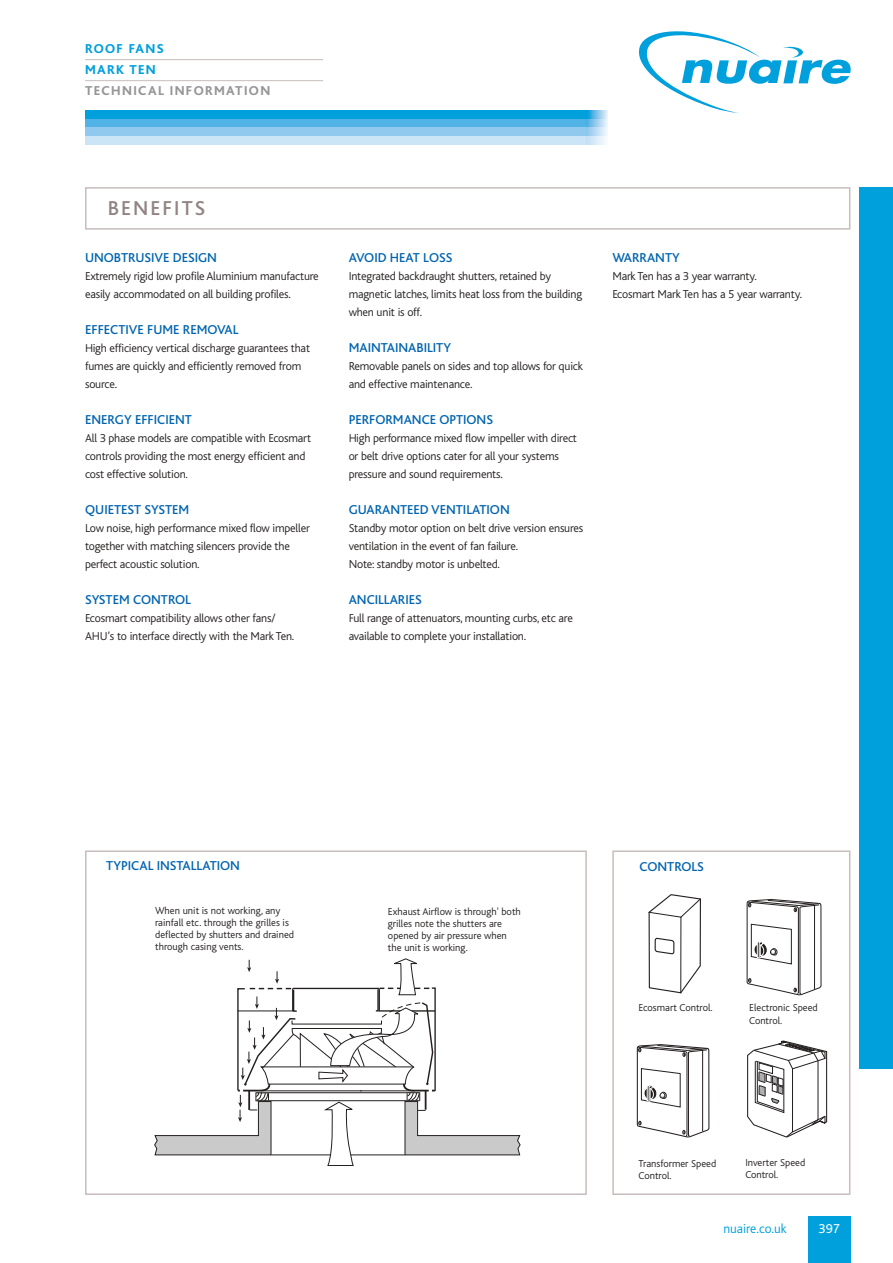
<style>
.page{position:relative;width:893px;height:1263px;background:#fff}
.page>*{position:absolute;margin:0;border:0;box-sizing:border-box;transform-origin:0 0}
.t1{font:500 21px "Bliss";letter-spacing:.1em;color:#918482}
.t2{font:500 13.5px "Bliss";color:#0064b0}
.t3{font:800 13.5px "Bliss";letter-spacing:.1em;color:#969698}
.t4{font:800 13.5px/21px "Bliss";letter-spacing:.1em;color:#00a0dd}
.t5{font:300 13.5px "Bliss";color:#00a0dd}
.t6{font:13.5px "Bliss";color:#fff}
.t7{font:300 12px/18px "Bliss";letter-spacing:-.015em;color:#241f1f}
.t8{font:300 10.5px/12px "Bliss";color:#241f1f}
</style>
<div class="page">
<svg style="left:639px;top:31px;width:212px;height:82px"></svg>
<div style="left:808px;top:1216px;width:42px;height:47px;background:#00a0dd"></div>
<div style="left:85px;top:111px;width:527px;height:8px;background:#00a0dd"></div>
<div style="left:85px;top:119px;width:527px;height:9px;background:#50b2e5"></div>
<div style="left:85px;top:128px;width:527px;height:8px;background:#91c8ed"></div>
<div style="left:85px;top:136px;width:527px;height:9px;background:#cbe4f6"></div>
<hr style="left:85px;top:59px;width:238px;height:1px;background:#c9bcbc">
<hr style="left:85px;top:80px;width:238px;height:1px;background:#c9bcbc">
<img style="left:587px;top:111px;width:21px;height:34px">
<hr style="left:608px;top:111px;width:4px;height:34px;background:#fff">
<div style="left:859px;top:187px;width:34px;height:882px;background:#00a0dd"></div>
<div style="left:85px;top:187px;width:765px;height:43px;border:2px solid #c9bcbc"></div>
<svg style="left:154px;top:958px;width:367px;height:208px"></svg>
<div style="left:85px;top:850px;width:502px;height:345px;border:2px solid #c9bcbc"></div>
<div style="left:612px;top:850px;width:238px;height:345px;border:2px solid #c9bcbc"></div>
<svg style="left:636px;top:1044px;width:74px;height:94px"></svg>
<svg style="left:747px;top:1040px;width:80px;height:98px"></svg>
<svg style="left:648px;top:894px;width:174px;height:102px"></svg>
<p class="t4" style="left:85px;top:40px;width:80px">ROOF FANS<br>MARK TEN</p>
<p class="t3" style="left:85px;top:86px;width:187px">TECHNICAL INFORMATION</p>
<h1 class="t1" style="left:108px;top:201px;width:99px">BENEFITS</h1>
<p class="t2" style="left:85px;top:253px;width:134px">UNOBTRUSIVE DESIGN</p>
<p class="t7" style="left:85px;top:268px;width:235px">Extremely rigid low profile Aluminium manufacture easily accommodated on all building profiles.</p>
<p class="t2" style="left:85px;top:325px;width:155px">EFFECTIVE FUME REMOVAL</p>
<p class="t7" style="left:85px;top:340px;width:227px">High efficiency vertical discharge guarantees that fumes are quickly and efficiently removed from source.</p>
<p class="t2" style="left:85px;top:415px;width:108px">ENERGY EFFICIENT</p>
<p class="t7" style="left:85px;top:430px;width:228px">All 3 phase models are compatible with Ecosmart controls providing the most energy efficient and cost effective solution.</p>
<p class="t2" style="left:85px;top:505px;width:106px">QUIETEST SYSTEM</p>
<p class="t7" style="left:85px;top:520px;width:226px">Low noise, high performance mixed flow impeller together with matching silencers provide the perfect acoustic solution.</p>
<p class="t2" style="left:85px;top:595px;width:107px">SYSTEM CONTROL</p>
<p class="t7" style="left:85px;top:610px;width:211px">Ecosmart compatibility allows other fans/<br>AHU’s to interface directly with the Mark Ten.</p>
<p class="t2" style="left:349px;top:253px;width:105px">AVOID HEAT LOSS</p>
<p class="t7" style="left:349px;top:268px;width:235px">Integrated backdraught shutters, retained by magnetic latches, limits heat loss from the building when unit is off.</p>
<p class="t2" style="left:349px;top:343px;width:104px">MAINTAINABILITY</p>
<p class="t7" style="left:349px;top:358px;width:236px">Removable panels on sides and top allows for quick and effective maintenance.</p>
<p class="t2" style="left:349px;top:415px;width:146px">PERFORMANCE OPTIONS</p>
<p class="t7" style="left:349px;top:430px;width:230px">High performance mixed flow impeller with direct or belt drive options cater for all your systems pressure and sound requirements.</p>
<p class="t2" style="left:349px;top:505px;width:163px">GUARANTEED VENTILATION</p>
<p class="t7" style="left:349px;top:520px;width:236px">Standby motor option on belt drive version ensures ventilation in the event of fan failure.<br>Note: standby motor is unbelted.</p>
<p class="t2" style="left:349px;top:595px;width:75px">ANCILLARIES</p>
<p class="t7" style="left:349px;top:610px;width:226px">Full range of attenuators, mounting curbs, etc are available to complete your installation.</p>
<p class="t2" style="left:612px;top:253px;width:69px">WARRANTY</p>
<p class="t7" style="left:612px;top:268px;width:191px">Mark Ten has a 3 year warranty.<br>Ecosmart Mark Ten has a 5 year warranty.</p>
<p class="t2" style="left:106px;top:861px;width:135px">TYPICAL INSTALLATION</p>
<p class="t8" style="left:155px;top:905px;width:140px">When unit is not working, any rainfall etc. through the grilles is deflected by shutters and drained through casing vents.</p>
<p class="t8" style="left:388px;top:906px;width:134px">Exhaust Airflow is through' both grilles note the shutters are opened by air pressure when the unit is working.</p>
<p class="t2" style="left:639px;top:862px;width:66px">CONTROLS</p>
<p class="t8" style="left:639px;top:1003px;width:75px">Ecosmart Control.</p>
<p class="t8" style="left:749px;top:1003px;width:70px;line-height:12.5px">Electronic Speed<br>Control.</p>
<p class="t8" style="left:639px;top:1158px;width:79px;line-height:12.5px">Transformer Speed<br>Control.</p>
<p class="t8" style="left:745px;top:1157px;width:61px;line-height:12.5px">Inverter Speed<br>Control.</p>
<p class="t5" style="left:723px;top:1224px;width:65px">nuaire.co.uk</p>
<p class="t6" style="left:819px;top:1224px;width:23px">397</p>
</div>
